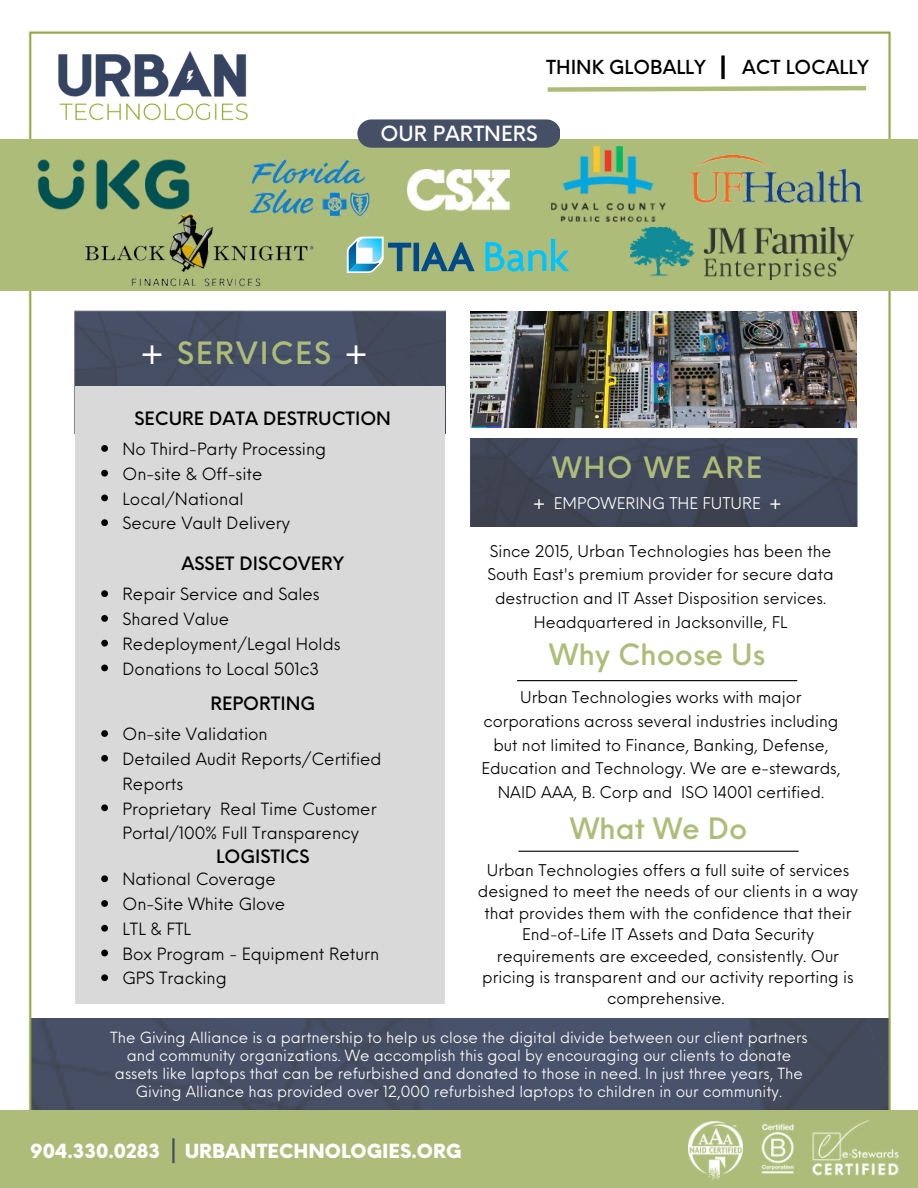
<style>
.page{position:relative;width:918px;height:1188px;background:#fff}
.page>*{position:absolute;margin:0;border:0;box-sizing:border-box;transform-origin:0 0}
.t1{font:500 30px "Neue Einstellung";letter-spacing:.06em;color:#adbd79}
.t2{font:500 28.8px "Neue Einstellung";color:#adbd79}
.t3{font:500 20.4px "Neue Einstellung";color:#fff}
.t4{font:900 19.05px "Neue Einstellung";color:#fff}
.t5{font:500 18.9px "Neue Einstellung";color:#000}
.t6{font:500 18px "Neue Einstellung";color:#000}
.t7{font:16.5px/24.8px "Neue Einstellung";color:#000}
.t8{font:15.75px/23.7px "Neue Einstellung";color:#000;text-align:center}
.t9{font:15.75px "Neue Einstellung";color:#fff}
.t10{font:500 15.75px "Neue Einstellung";color:#fff}
.t11{font:15px/18px "Neue Einstellung";color:#fff;text-align:center}
.s1{color:#fff}
</style>
<div class="page">
<img style="left:28px;top:31px;width:863px;height:1079px">
<div style="left:0;top:139px;width:918px;height:152px;background:#adbd79"></div>
<img style="left:459px;top:439px;width:427px;height:88px">
<img style="left:37px;top:294px;width:408px;height:139px">
<div style="left:75px;top:386px;width:370px;height:618px;background:#d9d9d9"></div>
<hr style="left:517px;top:680px;width:280px;height:1px;background:#000">
<hr style="left:518px;top:851px;width:281px;height:1px;background:#000">
<img style="left:203px;top:119px;width:205px;height:139px">
<img style="left:37px;top:160px;width:153px;height:49px">
<img style="left:408px;top:170px;width:102px;height:40px">
<svg style="left:485px;top:239px;width:84px;height:33px"></svg>
<svg style="left:347px;top:237px;width:128px;height:36px"></svg>
<img style="left:689px;top:154px;width:175px;height:50px">
<img style="left:631px;top:227px;width:224px;height:52px">
<svg style="left:543px;top:84px;width:328px;height:10px"></svg>
<svg style="left:721px;top:55px;width:4px;height:24px"></svg>
<img style="left:53px;top:44px;width:201px;height:84px">
<svg style="left:357px;top:119px;width:203px;height:29px;background:#4c566b"></svg>
<img style="left:470px;top:312px;width:387px;height:116px">
<img style="left:84px;top:210px;width:237px;height:77px">
<img style="left:552px;top:146px;width:113px;height:76px">
<div style="left:0;top:1110px;width:918px;height:78px;background:#adbd79"></div>
<img style="left:688px;top:1122px;width:54px;height:57px">
<img style="left:812px;top:1120px;width:87px;height:56px">
<img style="left:758px;top:1123px;width:36px;height:51px">
<svg style="left:101px;top:445px;width:7px;height:7px"></svg>
<svg style="left:101px;top:470px;width:7px;height:7px"></svg>
<svg style="left:101px;top:495px;width:7px;height:6px"></svg>
<svg style="left:101px;top:519px;width:7px;height:7px"></svg>
<svg style="left:101px;top:590px;width:7px;height:7px"></svg>
<svg style="left:101px;top:615px;width:7px;height:7px"></svg>
<svg style="left:101px;top:640px;width:7px;height:7px"></svg>
<svg style="left:101px;top:665px;width:7px;height:6px"></svg>
<svg style="left:101px;top:730px;width:7px;height:7px"></svg>
<svg style="left:101px;top:755px;width:7px;height:7px"></svg>
<svg style="left:101px;top:804px;width:7px;height:7px"></svg>
<svg style="left:101px;top:875px;width:7px;height:7px"></svg>
<svg style="left:101px;top:900px;width:7px;height:7px"></svg>
<svg style="left:101px;top:925px;width:7px;height:7px"></svg>
<svg style="left:101px;top:950px;width:7px;height:6px"></svg>
<svg style="left:101px;top:974px;width:7px;height:7px"></svg>
<hr style="left:172px;top:1138px;width:3px;height:25px;background:#454d62">
<p class="t5" style="left:546px;top:51px;width:161px">THINK GLOBALLY</p>
<p class="t5" style="left:742px;top:51px;width:128px">ACT LOCALLY</p>
<p class="t3" style="left:380px;top:115px;width:159px">OUR PARTNERS</p>
<h1 class="t1" style="left:140px;top:326px;width:230px"><span class="s1">+</span> SERVICES <span class="s1">+</span></h1>
<p class="t6" style="left:135px;top:402px;width:258px">SECURE DATA DESTRUCTION</p>
<p class="t7" style="left:123px;top:435px;width:205px">No Third-Party Processing<br>On-site &amp; Off-site<br>Local/National<br>Secure Vault Delivery</p>
<p class="t6" style="left:181px;top:547px;width:164px">ASSET DISCOVERY</p>
<p class="t7" style="left:123px;top:580px;width:220px">Repair Service and Sales<br>Shared Value<br>Redeployment/Legal Holds<br>Donations to Local 501c3</p>
<p class="t6" style="left:210px;top:687px;width:106px">REPORTING</p>
<p class="t7" style="left:123px;top:720px;width:261px">On-site Validation<br>Detailed Audit Reports/Certified<br>Reports<br>Proprietary Real Time Customer<br>Portal/100% Full Transparency</p>
<p class="t6" style="left:216px;top:840px;width:95px">LOGISTICS</p>
<p class="t7" style="left:123px;top:865px;width:258px">National Coverage<br>On-Site White Glove<br>LTL &amp; FTL<br>Box Program - Equipment Return<br>GPS Tracking</p>
<h2 class="t2" style="left:552px;top:442px;width:211px">WHO WE ARE</h2>
<p class="t9" style="left:554px;top:489px;width:208px">EMPOWERING THE FUTURE</p>
<p class="t10" style="left:533px;top:489px;width:14px">+</p>
<p class="t10" style="left:769px;top:489px;width:14px">+</p>
<p class="t8" style="left:487px;top:537px;width:348px">Since 2015, Urban Technologies has been the South East's premium provider for secure data destruction and IT Asset Disposition services.<br>Headquartered in Jacksonville, FL</p>
<h2 class="t2" style="left:549px;top:629px;width:218px">Why Choose Us</h2>
<p class="t8" style="left:481px;top:684px;width:361px">Urban Technologies works with major corporations across several industries including but not limited to Finance, Banking, Defense, Education and Technology. We are e-stewards, NAID AAA, B. Corp and ISO 14001 certified.</p>
<h2 class="t2" style="left:570px;top:803px;width:179px">What We Do</h2>
<p class="t8" style="left:478px;top:858px;width:382px;line-height:21.3px">Urban Technologies offers a full suite of services designed to meet the needs of our clients in a way that provides them with the confidence that their End-of-Life IT Assets and Data Security requirements are exceeded, consistently. Our pricing is transparent and our activity reporting is comprehensive.</p>
<p class="t11" style="left:110px;top:1027px;width:699px">The Giving Alliance is a partnership to help us close the digital divide between our client partners and community organizations. We accomplish this goal by encouraging our clients to donate assets like laptops that can be refurbished and donated to those in need. In just three years, The Giving Alliance has provided over 12,000 refurbished laptops to children in our community.</p>
<p class="t4" style="left:30px;top:1133px;width:131px">904.330.0283</p>
<p class="t4" style="left:185px;top:1133px;width:278px">URBANTECHNOLOGIES.ORG</p>
</div>
